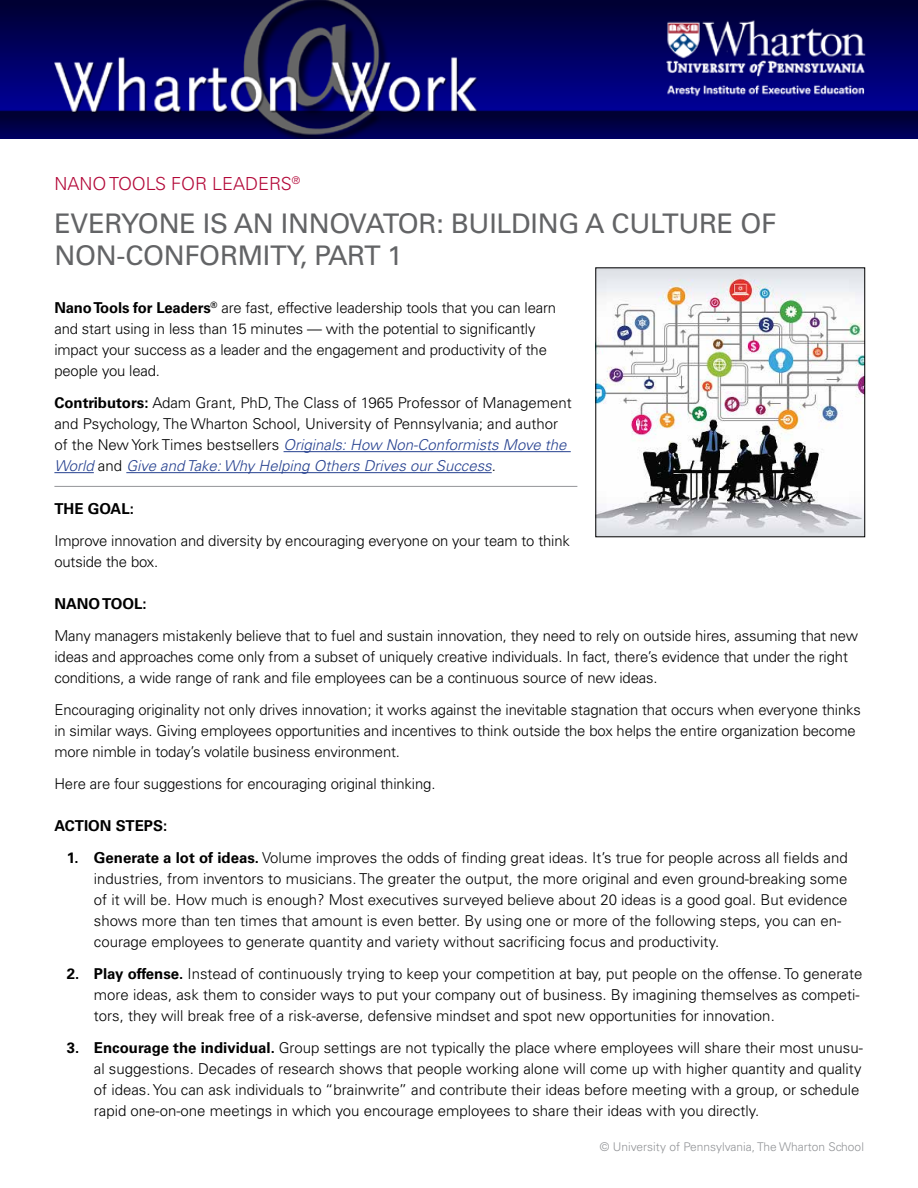
<style>
.page{position:relative;width:918px;height:1188px;background:#fff}
.page>*{position:absolute;margin:0;border:0;box-sizing:border-box;transform-origin:0 0}
.t1{font:27px/32.4px "Univers";letter-spacing:-.01em;color:#636466}
.t2{font:300 18px "Univers";color:#b30838}
.t3{font:300 15px/21px "Univers";color:#000}
.t4{font:700 15px "Univers";color:#000}
.t5{font:300 12px "Univers";color:#939598}
.s1{font-weight:700}
.s2{font-style:italic;color:#25408f}
</style>
<div class="page">
<img style="left:0;top:0;width:918px;height:138px">
<hr style="left:284px;top:451px;width:287px;height:1px;background:#25408f">
<hr style="left:54px;top:472px;width:40px;height:1px;background:#25408f">
<hr style="left:126px;top:472px;width:366px;height:1px;background:#25408f">
<hr style="left:54px;top:486px;width:523px;height:1px;background:#939598">
<img style="left:597px;top:269px;width:266px;height:266px">
<p class="t2" style="left:54px;top:173px;width:247px">NANO TOOLS FOR LEADERS<sup>®</sup></p>
<h1 class="t1" style="left:54px;top:207px;width:723px">EVERYONE IS AN INNOVATOR: BUILDING A CULTURE OF<br>NON-CONFORMITY, PART 1</h1>
<p class="t3" style="left:54px;top:298px;width:503px"><span class="s1">Nano Tools for Leaders</span><sup>®</sup> are fast, effective leadership tools that you can learn and start using in less than 15 minutes — with the potential to significantly impact your success as a leader and the engagement and productivity of the people you lead.</p>
<p class="t3" style="left:54px;top:392px;width:519px"><span class="s1">Contributors:</span> Adam Grant, PhD, The Class of 1965 Professor of Management and Psychology, The Wharton School, University of Pennsylvania; and author of the New York Times bestsellers <span class="s2">Originals: How Non-Conformists Move the World</span> and <span class="s2">Give and Take: Why Helping Others Drives our Success</span>.</p>
<p class="t4" style="left:54px;top:500px;width:81px">THE GOAL:</p>
<p class="t3" style="left:54px;top:530px;width:517px">Improve innovation and diversity by encouraging everyone on your team to think outside the box.</p>
<p class="t4" style="left:54px;top:595px;width:94px">NANO TOOL:</p>
<p class="t3" style="left:54px;top:625px;width:805px">Many managers mistakenly believe that to fuel and sustain innovation, they need to rely on outside hires, assuming that new ideas and approaches come only from a subset of uniquely creative individuals. In fact, there’s evidence that under the right conditions, a wide range of rank and file employees can be a continuous source of new ideas.</p>
<p class="t3" style="left:54px;top:699px;width:808px">Encouraging originality not only drives innovation; it works against the inevitable stagnation that occurs when everyone thinks in similar ways. Giving employees opportunities and incentives to think outside the box helps the entire organization become more nimble in today’s volatile business environment.</p>
<p class="t3" style="left:54px;top:773px;width:383px">Here are four suggestions for encouraging original thinking.</p>
<p class="t4" style="left:54px;top:817px;width:114px">ACTION STEPS:</p>
<p class="t3" style="left:94px;top:847px;width:755px;text-indent:-27px"><span class="s1">1. Generate a lot of ideas.</span> Volume improves the odds of finding great ideas. It’s true for people across all fields and industries, from inventors to musicians. The greater the output, the more original and even ground-breaking some of it will be. How much is enough? Most executives surveyed believe about 20 ideas is a good goal. But evidence shows more than ten times that amount is even better. By using one or more of the following steps, you can en&shy;courage employees to generate quantity and variety without sacrificing focus and productivity.</p>
<p class="t3" style="left:94px;top:963px;width:770px;text-indent:-27px"><span class="s1">2. Play offense.</span> Instead of continuously trying to keep your competition at bay, put people on the offense. To generate more ideas, ask them to consider ways to put your company out of business. By imagining themselves as competi&shy;tors, they will break free of a risk-averse, defensive mindset and spot new opportunities for innovation.</p>
<p class="t3" style="left:94px;top:1037px;width:771px;text-indent:-27px"><span class="s1">3. Encourage the individual.</span> Group settings are not typically the place where employees will share their most unusu&shy;al suggestions. Decades of research shows that people working alone will come up with higher quantity and quality of ideas. You can ask individuals to “brainwrite” and contribute their ideas before meeting with a group, or schedule rapid one-on-one meetings in which you encourage employees to share their ideas with you directly.</p>
<p class="t5" style="left:600px;top:1140px;width:266px">© University of Pennsylvania, The Wharton School</p>
</div>
